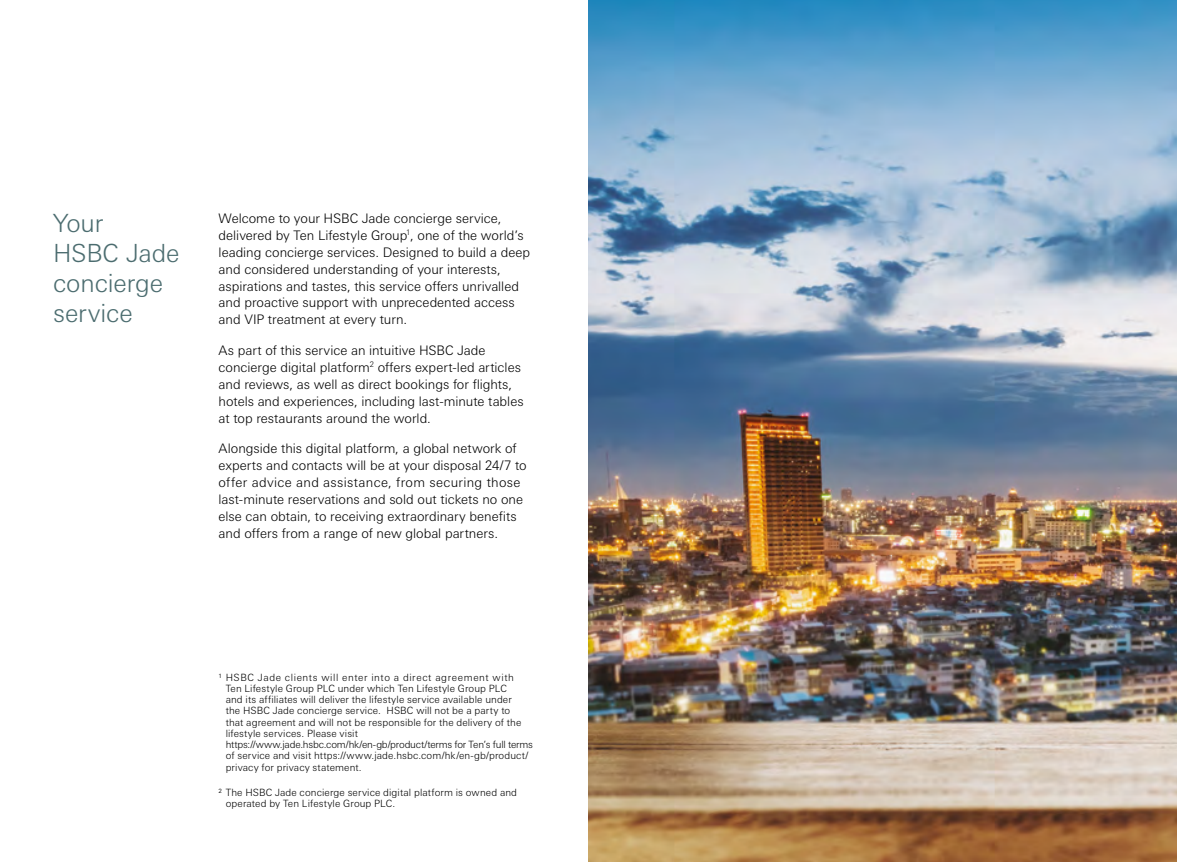
<style>
.page{position:relative;width:1177px;height:862px;background:#fff}
.page>*{position:absolute;margin:0;border:0;box-sizing:border-box;transform-origin:0 0}
.t1{font:300 25px/30px "Univers Nextfor HSBC";letter-spacing:-.005em;color:#4b6c6f}
.t2{font:300 13.12px/16.9px "Univers Nextfor HSBC";color:#000}
.t3{font:300 10px/11.2px "Univers Nextfor HSBC";letter-spacing:.01em;color:#000}
</style>
<div class="page">
<img style="left:588px;top:0;width:588px;height:861px">
<h1 class="t1" style="left:53px;top:206px;width:128px">Your<br>HSBC Jade concierge service</h1>
<p class="t2" style="left:219px;top:209px;width:313px">Welcome to your HSBC Jade concierge service, delivered by Ten Lifestyle Group<sup>1</sup>, one of the world’s leading concierge services. Designed to build a deep and considered understanding of your interests, aspirations and tastes, this service offers unrivalled and proactive support with unprecedented access and VIP treatment at every turn.</p>
<p class="t2" style="left:219px;top:341px;width:306px">As part of this service an intuitive HSBC Jade concierge digital platform<sup>2</sup> offers expert-led articles and reviews, as well as direct bookings for flights, hotels and experiences, including last-minute tables at top restaurants around the world.</p>
<p class="t2" style="left:219px;top:439px;width:309px">Alongside this digital platform, a global network of experts and contacts will be at your disposal 24/7 to offer advice and assistance, from securing those last-minute reservations and sold out tickets no one else can obtain, to receiving extraordinary benefits and offers from a range of new global partners.</p>
<p class="t3" style="left:226px;top:670px;width:309px;text-indent:-7px">1 HSBC Jade clients will enter into a direct agreement with<br>Ten Lifestyle Group PLC under which Ten Lifestyle Group PLC<br>and its affiliates will deliver the lifestyle service available under<br>the HSBC Jade concierge service. HSBC will not be a party to<br>that agreement and will not be responsible for the delivery of the lifestyle services. Please visit https://www.jade.hsbc.com/hk/en-gb/product/terms for Ten’s full terms of service and visit https://www.jade.hsbc.com/hk/en-gb/product/ privacy for privacy statement.</p>
<p class="t3" style="left:226px;top:785px;width:293px;text-indent:-7px">2 The HSBC Jade concierge service digital platform is owned and operated by Ten Lifestyle Group PLC.</p>
</div>
